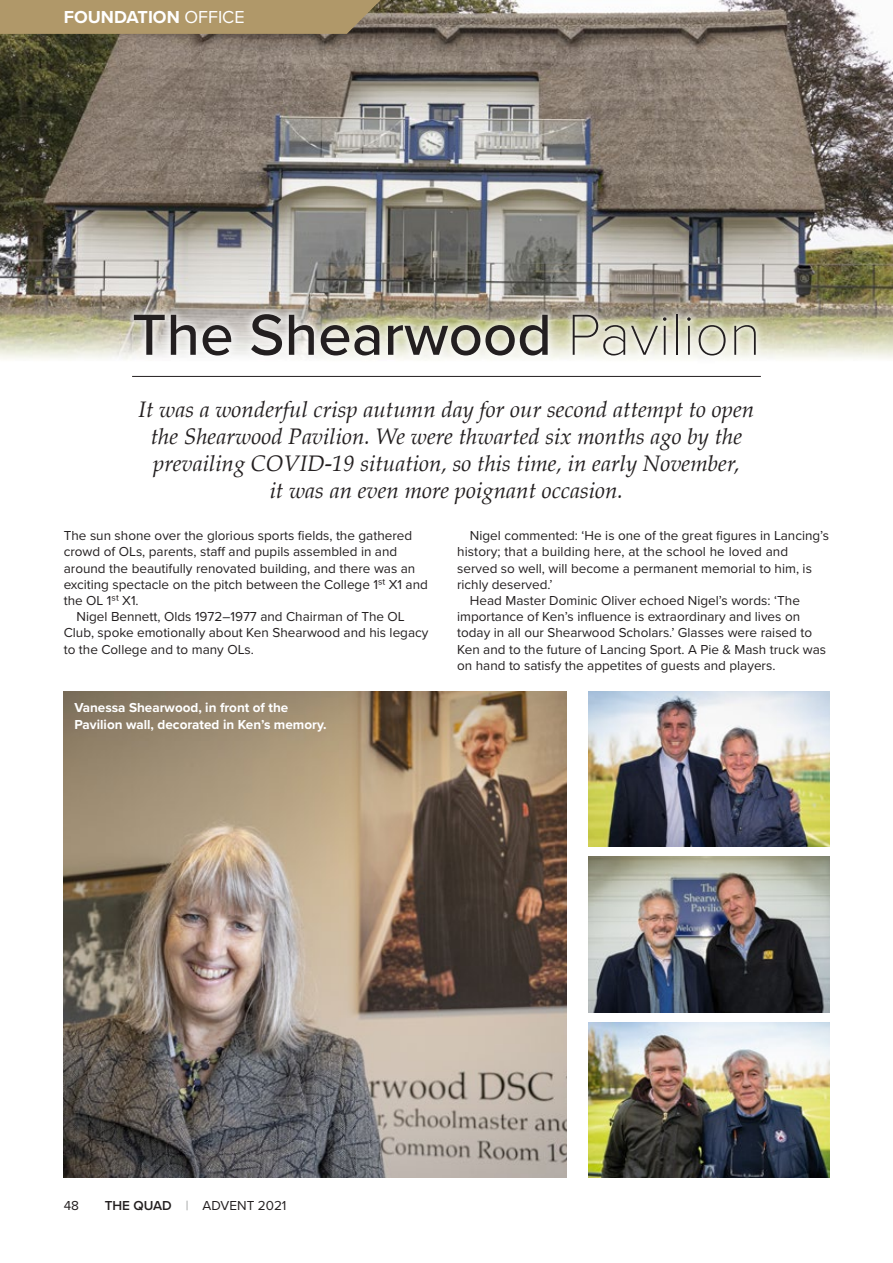
<style>
.page{position:relative;width:893px;height:1263px;background:#fff}
.page>*{position:absolute;margin:0;border:0;box-sizing:border-box;transform-origin:0 0}
.t1{font:500 60px "Proxima Nova";color:#231f20}
.t2{font:italic 22.5px/27px "Palatino";color:#231f20;text-align:center}
.t3{font:700 18px "Proxima Nova";color:#fff}
.t4{font:13.5px "Proxima Nova";color:#231f20}
.t5{font:700 13.5px/16.2px "Proxima Nova";color:#fff}
.s1{font-weight:400}
.s2{font-family:"Proxima Nova T";font-weight:100}
.s3{font-weight:600}
.s4{font-family:"Proxima Nova T";font-weight:100;color:#4b4c4d}
</style>
<div class="page">
<img style="left:588px;top:691px;width:241px;height:155px">
<img style="left:588px;top:857px;width:241px;height:155px">
<img style="left:588px;top:1023px;width:241px;height:155px">
<img style="left:64px;top:691px;width:503px;height:487px">
<img style="left:0;top:0;width:893px;height:376px">
<svg style="left:0;top:0;width:393px;height:34px;background:#aa9367"></svg>
<div style="left:124px;top:304px;width:641px;height:61px;background:#fff;opacity:.75"></div>
<hr style="left:132px;top:376px;width:629px;height:1px;background:#231f20">
<h3 class="t3" style="left:64px;top:4px;width:182px">FOUNDATION <span class="s1">OFFICE</span></h3>
<h1 class="t1" style="left:132px;top:290px;width:630px">The Shearwood <span class="s2">Pavilion</span></h1>
<h2 class="t2" style="left:139px;top:395px;width:617px">It was a wonderful crisp autumn day for our second attempt to open the Shearwood Pavilion. We were thwarted six months ago by the prevailing COVID-19 situation, so this time, in early November,<br>it was an even more poignant occasion.</h2>
<p class="t4" style="left:64px;top:526px;width:350px">The sun shone over the glorious sports fields, the gathered</p>
<p class="t4" style="left:64px;top:542px;width:335px">crowd of OLs, parents, staff and pupils assembled in and</p>
<p class="t4" style="left:64px;top:558px;width:353px">around the beautifully renovated building, and there was an</p>
<p class="t4" style="left:64px;top:574px;width:366px">exciting spectacle on the pitch between the College 1st X1 and</p>
<p class="t4" style="left:64px;top:590px;width:76px">the OL 1st X1.</p>
<p class="t4" style="left:77px;top:607px;width:330px">Nigel Bennett, Olds 1972–1977 and Chairman of The OL</p>
<p class="t4" style="left:64px;top:623px;width:366px">Club, spoke emotionally about Ken Shearwood and his legacy</p>
<p class="t4" style="left:64px;top:639px;width:192px">to the College and to many OLs.</p>
<p class="t5" style="left:74px;top:699px;width:254px">Vanessa Shearwood, in front of the<br>Pavilion wall, decorated in Ken’s memory.</p>
<p class="t4" style="left:470px;top:526px;width:361px">Nigel commented: ‘He is one of the great figures in Lancing’s</p>
<p class="t4" style="left:457px;top:542px;width:333px">history; that a building here, at the school he loved and</p>
<p class="t4" style="left:457px;top:558px;width:356px">served so well, will become a permanent memorial to him, is</p>
<p class="t4" style="left:457px;top:574px;width:97px">richly deserved.’</p>
<p class="t4" style="left:470px;top:590px;width:332px">Head Master Dominic Oliver echoed Nigel’s words: ‘The</p>
<p class="t4" style="left:457px;top:607px;width:345px">importance of Ken’s influence is extraordinary and lives on</p>
<p class="t4" style="left:457px;top:623px;width:357px">today in all our Shearwood Scholars.’ Glasses were raised to</p>
<p class="t4" style="left:457px;top:639px;width:370px">Ken and to the future of Lancing Sport. A Pie &amp; Mash truck was</p>
<p class="t4" style="left:457px;top:655px;width:320px">on hand to satisfy the appetites of guests and players.</p>
<p class="t4" style="left:64px;top:1195px;width:17px">48</p>
<p class="t4" style="left:105px;top:1195px;width:183px"><span class="s3">THE QUAD</span> <span class="s4">|</span> ADVENT 2021</p>
</div>
